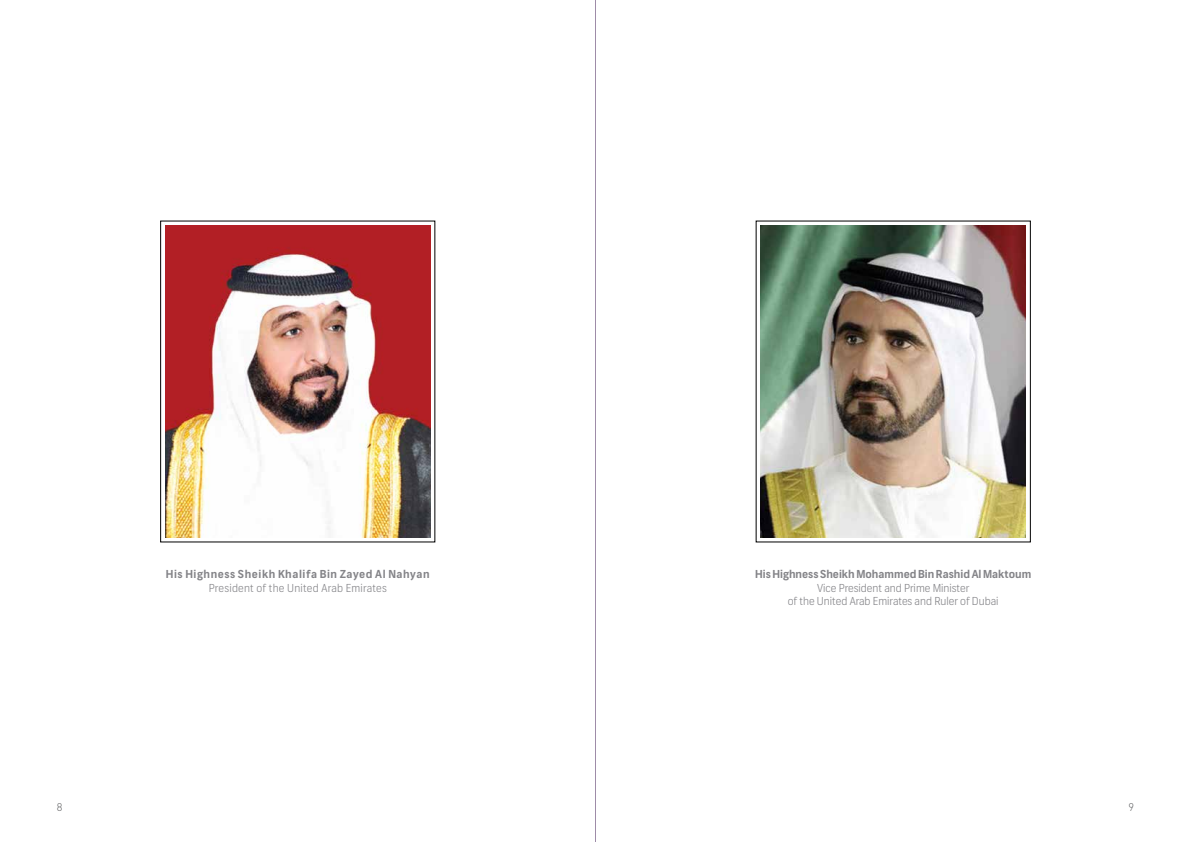
<style>
.page{position:relative;width:1191px;height:842px;background:#fff}
.page>*{position:absolute;margin:0;border:0;box-sizing:border-box;transform-origin:0 0}
.t1{font:300 11px/13.2px "Frank";color:#848488;text-align:center}
.t2{font:700 11px "Frank";color:#848488}
.t3{font:700 11px "Frank";letter-spacing:.05em;color:#848488}
.t4{font:300 11px "Frank";letter-spacing:.02em;color:#848488}
.t5{font:300 11px "DIN Pro";color:#58595b}
</style>
<div class="page">
<hr style="left:595px;top:0;width:1px;height:842px;background:#9e8ca8">
<img style="left:160px;top:221px;width:275px;height:321px">
<img style="left:756px;top:221px;width:274px;height:321px">
<p class="t3" style="left:166px;top:567px;width:265px">His Highness Sheikh Khalifa Bin Zayed Al Nahyan</p>
<p class="t4" style="left:209px;top:581px;width:180px">President of the United Arab Emirates</p>
<p class="t2" style="left:755px;top:567px;width:278px">His Highness Sheikh Mohammed Bin Rashid Al Maktoum</p>
<p class="t1" style="left:788px;top:581px;width:212px">Vice President and Prime Minister<br>of the United Arab Emirates and Ruler of Dubai</p>
<p class="t5" style="left:57px;top:800px;width:7px">8</p>
<p class="t5" style="left:1128px;top:800px;width:7px">9</p>
</div>
